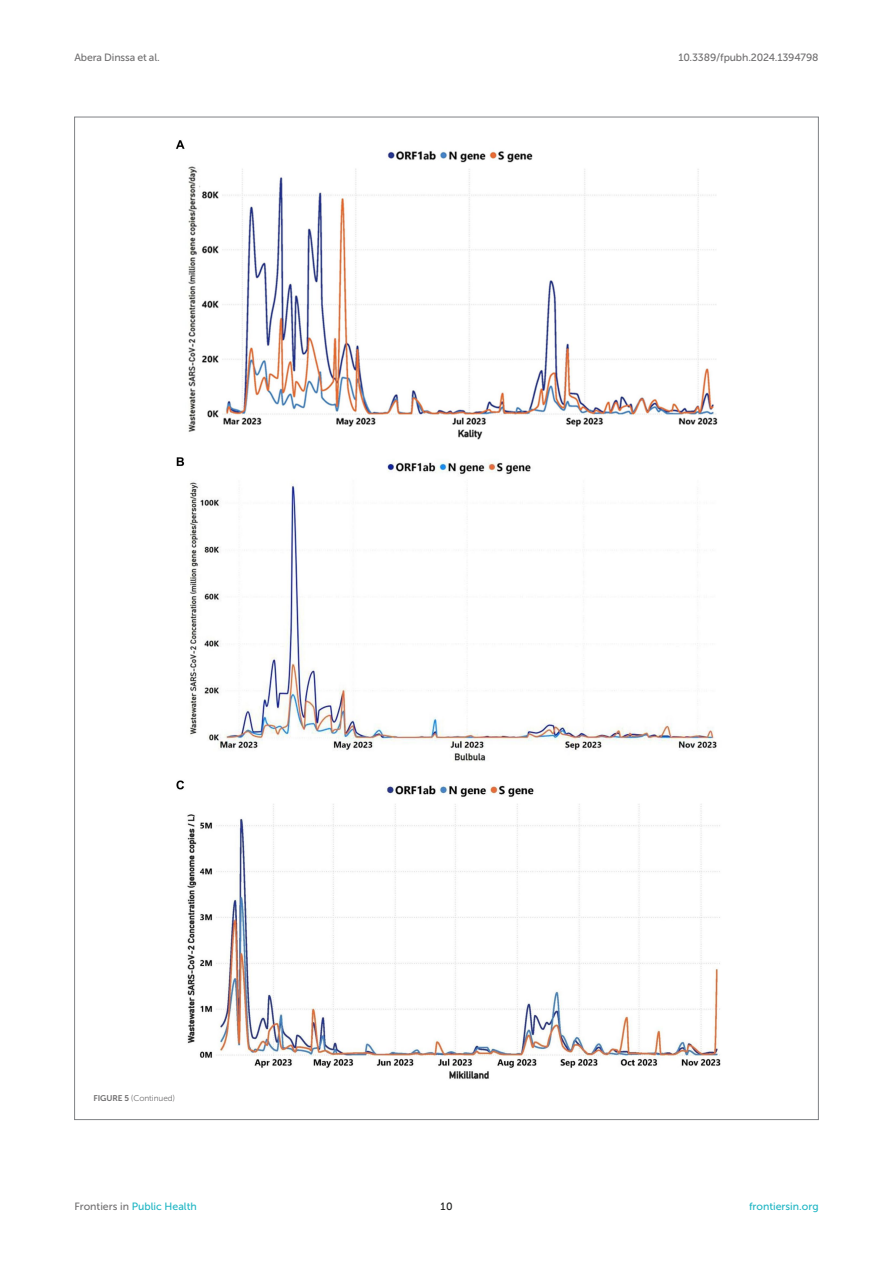
<style>
.page{position:relative;width:893px;height:1263px;background:#fff}
.page>*{position:absolute;margin:0;border:0;box-sizing:border-box;transform-origin:0 0}
.t1{font:10.5px "Museo Sans 500";letter-spacing:-.015em;color:#706f70}
.t2{font:10.5px "Museo Sans 500";color:#1db5c3}
.t3{font:10.5px "Museo Sans 500";color:#1b1c1b}
.FIG{font:8.25px "Museo Sans 300";letter-spacing:-.01em;color:#706f70}
.s1{font-family:"Museo Sans 700"}
.s2{color:#706f70}
</style>
<div class="page">
<img style="left:175px;top:140px;width:546px;height:939px">
<p class="t1" style="left:74px;top:51px;width:87px">Abera Dinssa et al.</p>
<p class="t1" style="left:678px;top:51px;width:142px">10.3389/fpubh.2024.1394798</p>
<p class="FIG" style="left:94px;top:1093px;width:83px"><span class="s1">FIGURE 5</span> (Continued)</p>
<p class="t2" style="left:74px;top:1200px;width:124px"><span class="s2">Frontiers in</span> Public Health</p>
<p class="t3" style="left:440px;top:1200px;width:14px">10</p>
<p class="t2" style="left:749px;top:1200px;width:71px">frontiersin.org</p>
</div>
